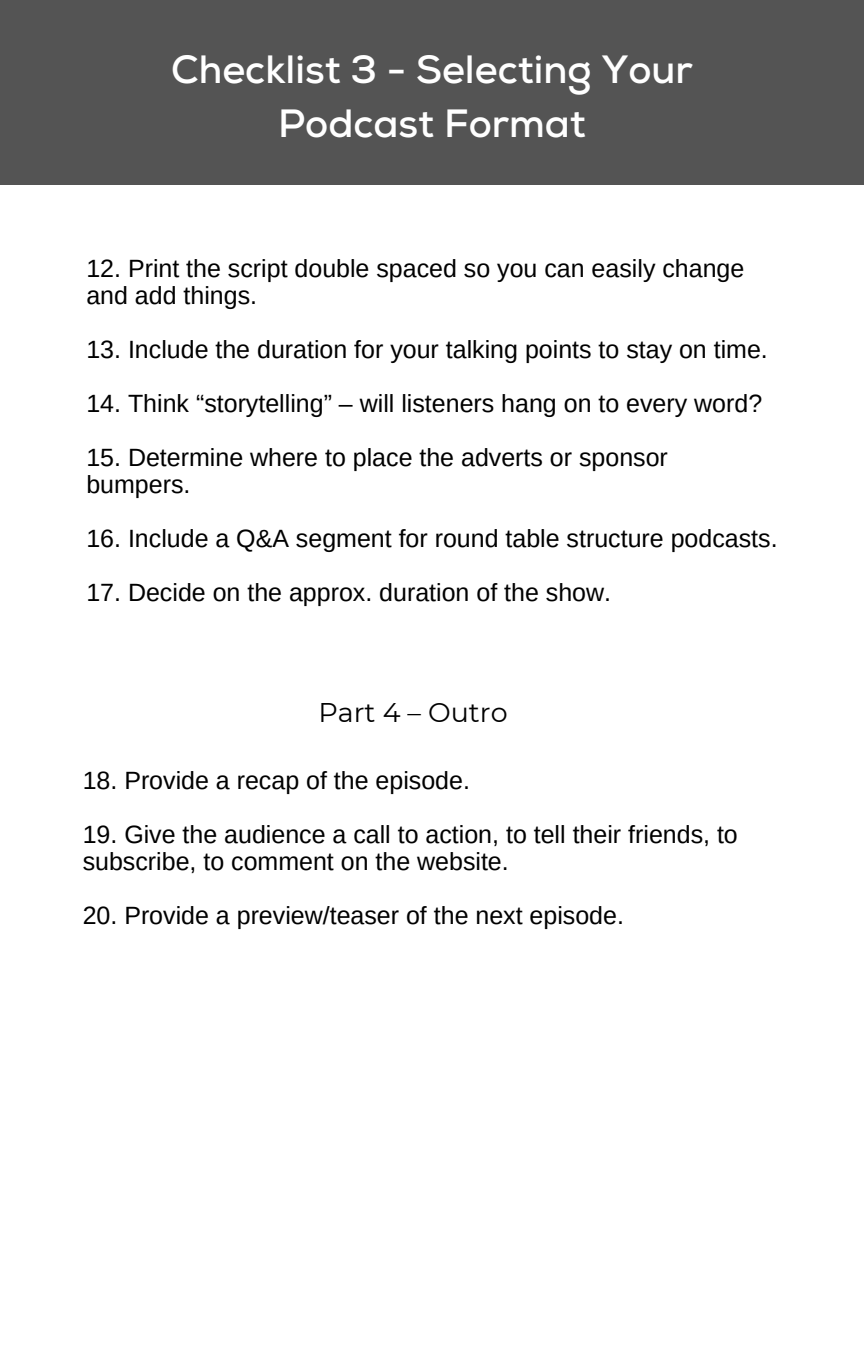
<style>
.page{position:relative;width:864px;height:1350px;background:#fff}
.page>*{position:absolute;margin:0;border:0;box-sizing:border-box;transform-origin:0 0}
.t1{font:700 39.38px/54px "Nexa";color:#fff;text-align:center}
.t2{font:27px "Montserrat";color:#000}
.t3{font:24.97px/27px "Arimo";color:#000}
</style>
<div class="page">
<div style="left:0;top:0;width:864px;height:185px;background:#545454"></div>
<h1 class="t1" style="left:171px;top:44px;width:523px">Checklist 3 - Selecting Your<br>Podcast Format</h1>
<p class="t3" style="left:86px;top:255px;width:659px">12. Print the script double spaced so you can easily change and add things.</p>
<p class="t3" style="left:86px;top:336px;width:683px">13. Include the duration for your talking points to stay on time.</p>
<p class="t3" style="left:86px;top:390px;width:677px">14. Think “storytelling” – will listeners hang on to every word?</p>
<p class="t3" style="left:86px;top:444px;width:583px">15. Determine where to place the adverts or sponsor bumpers.</p>
<p class="t3" style="left:86px;top:525px;width:693px">16. Include a Q&amp;A segment for round table structure podcasts.</p>
<p class="t3" style="left:86px;top:579px;width:526px">17. Decide on the approx. duration of the show.</p>
<p class="t2" style="left:318px;top:696px;width:191px">Part 4 – Outro</p>
<p class="t3" style="left:83px;top:767px;width:389px">18. Provide a recap of the episode.</p>
<p class="t3" style="left:83px;top:821px;width:657px">19. Give the audience a call to action, to tell their friends, to subscribe, to comment on the website.</p>
<p class="t3" style="left:83px;top:902px;width:543px">20. Provide a preview/teaser of the next episode.</p>
</div>
